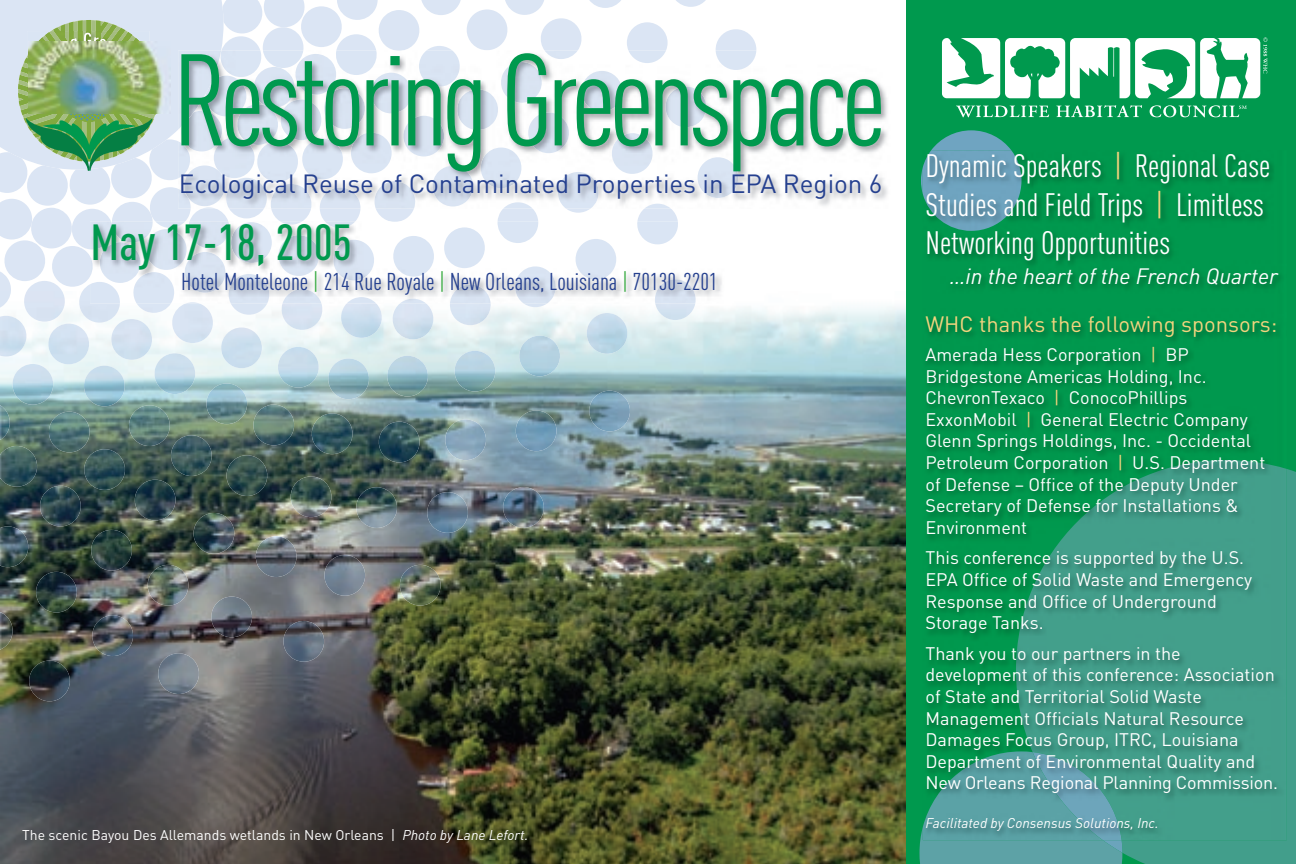
<style>
.page{position:relative;width:1296px;height:864px;background:#fff}
.page>*{position:absolute;margin:0;border:0;box-sizing:border-box;transform-origin:0 0}
.t1{font:128px "DIN Cond";letter-spacing:-.05em;color:#00994e}
.t2{font:500 50px "DIN Cond";color:#00994e}
.t3{font:32px/38.4px "DIN Cond";color:#fff}
.t4{font:26px "DIN";color:#25408f}
.t5{font:24px "DIN Cond";color:#25408f}
.t6{font:22px "DIN";color:#f3d47e}
.t7{font:italic 22px "DIN";color:#fff}
.t8{font:18px/21.6px "DIN";color:#fff}
.t9{font:14px "DIN";color:#fff}
.t10{font:italic 14px "DIN";color:#fff}
.s1{color:#40ae49}
.s2{font-style:italic}
.s3{color:#f3d47e}
</style>
<div class="page">
<img style="left:0;top:291px;width:907px;height:573px">
<div style="left:907px;top:0;width:389px;height:864px;background:#00994e"></div>
<svg style="left:956px;top:106px;width:93px;height:11px"></svg>
<svg style="left:1056px;top:105px;width:86px;height:12px"></svg>
<svg style="left:1150px;top:105px;width:97px;height:12px"></svg>
<svg style="left:942px;top:38px;width:325px;height:61px"></svg>
<img style="left:0;top:293px;width:11px;height:15px">
<img style="left:0;top:316px;width:28px;height:41px">
<img style="left:22px;top:293px;width:45px;height:29px">
<img style="left:0;top:405px;width:13px;height:35px">
<img style="left:10px;top:364px;width:46px;height:41px">
<img style="left:46px;top:324px;width:46px;height:40px">
<img style="left:76px;top:293px;width:44px;height:30px">
<img style="left:0;top:446px;width:40px;height:41px">
<img style="left:46px;top:412px;width:46px;height:40px">
<img style="left:81px;top:366px;width:46px;height:40px">
<img style="left:109px;top:319px;width:46px;height:41px">
<img style="left:137px;top:303px;width:33px;height:10px">
<img style="left:0;top:526px;width:30px;height:41px">
<img style="left:38px;top:486px;width:45px;height:40px">
<img style="left:82px;top:449px;width:45px;height:41px">
<img style="left:127px;top:405px;width:45px;height:41px">
<img style="left:153px;top:353px;width:44px;height:41px">
<img style="left:170px;top:303px;width:45px;height:40px">
<img style="left:0;top:612px;width:13px;height:38px">
<img style="left:36px;top:572px;width:41px;height:41px;border-radius:50%">
<img style="left:91px;top:530px;width:41px;height:41px;border-radius:50%">
<img style="left:135px;top:480px;width:41px;height:40px;border-radius:50%">
<img style="left:171px;top:435px;width:41px;height:41px">
<img style="left:206px;top:383px;width:41px;height:41px;border-radius:50%">
<img style="left:221px;top:327px;width:41px;height:41px;border-radius:50%">
<img style="left:231px;top:303px;width:36px;height:12px">
<img style="left:27px;top:661px;width:45px;height:40px">
<img style="left:91px;top:615px;width:44px;height:41px">
<img style="left:146px;top:565px;width:44px;height:41px">
<img style="left:192px;top:513px;width:44px;height:41px">
<img style="left:225px;top:455px;width:44px;height:41px">
<img style="left:252px;top:405px;width:44px;height:40px">
<img style="left:276px;top:347px;width:45px;height:41px">
<img style="left:281px;top:303px;width:43px;height:27px">
<img style="left:155px;top:653px;width:47px;height:41px">
<img style="left:209px;top:597px;width:46px;height:40px">
<img style="left:253px;top:536px;width:46px;height:41px">
<img style="left:288px;top:476px;width:46px;height:41px">
<img style="left:309px;top:413px;width:46px;height:41px">
<img style="left:325px;top:359px;width:47px;height:40px">
<img style="left:339px;top:303px;width:46px;height:35px">
<img style="left:281px;top:621px;width:46px;height:41px">
<img style="left:322px;top:555px;width:46px;height:41px">
<img style="left:353px;top:487px;width:47px;height:41px">
<img style="left:376px;top:422px;width:46px;height:40px">
<img style="left:384px;top:356px;width:47px;height:40px">
<img style="left:390px;top:303px;width:46px;height:36px">
<img style="left:398px;top:565px;width:45px;height:41px">
<img style="left:425px;top:492px;width:45px;height:41px">
<img style="left:443px;top:419px;width:45px;height:41px">
<img style="left:453px;top:351px;width:44px;height:41px">
<img style="left:450px;top:303px;width:41px;height:22px">
<img style="left:500px;top:487px;width:47px;height:41px">
<img style="left:513px;top:410px;width:46px;height:41px">
<img style="left:516px;top:336px;width:47px;height:40px">
<img style="left:524px;top:303px;width:23px;height:4px">
<img style="left:587px;top:391px;width:46px;height:40px">
<img style="left:584px;top:313px;width:46px;height:41px">
<img style="left:655px;top:303px;width:40px;height:17px">
<svg style="left:637px;top:209px;width:41px;height:12px"></svg>
<svg style="left:627px;top:22px;width:41px;height:29px"></svg>
<svg style="left:715px;top:29px;width:41px;height:22px"></svg>
<svg style="left:676px;top:0;width:30px;height:7px"></svg>
<img style="left:621px;top:51px;width:267px;height:155px">
<img style="left:644px;top:204px;width:27px;height:5px">
<img style="left:621px;top:133px;width:33px;height:41px">
<img style="left:621px;top:71px;width:3px;height:41px">
<img style="left:698px;top:157px;width:40px;height:41px;border-radius:50%">
<img style="left:666px;top:87px;width:40px;height:40px;border-radius:50%">
<img style="left:628px;top:51px;width:38px;height:12px">
<img style="left:716px;top:51px;width:40px;height:19px">
<img style="left:120px;top:291px;width:604px;height:12px">
<img style="left:90px;top:293px;width:30px;height:10px">
<img style="left:133px;top:293px;width:41px;height:10px">
<svg style="left:186px;top:302px;width:13px;height:1px"></svg>
<img style="left:229px;top:293px;width:40px;height:10px">
<img style="left:283px;top:293px;width:38px;height:10px">
<img style="left:347px;top:297px;width:29px;height:6px">
<img style="left:400px;top:299px;width:26px;height:4px">
<img style="left:450px;top:293px;width:41px;height:10px">
<img style="left:515px;top:293px;width:40px;height:10px">
<img style="left:657px;top:279px;width:37px;height:12px">
<img style="left:655px;top:291px;width:41px;height:12px">
<img style="left:637px;top:221px;width:41px;height:23px">
<svg style="left:0;top:0;width:621px;height:293px"></svg>
<div style="left:1122px;top:469px;width:174px;height:395px;background:#429e8b"></div>
<svg style="left:919px;top:827px;width:203px;height:37px;background:#5ba1a4"></svg>
<svg style="left:921px;top:130px;width:90px;height:64px"></svg>
<img style="left:926px;top:156px;width:355px;height:595px">
<img style="left:1016px;top:460px;width:271px;height:380px">
<img style="left:923px;top:751px;width:180px;height:89px">
<img style="left:1033px;top:752px;width:89px;height:88px">
<img style="left:923px;top:150px;width:98px;height:81px">
<img style="left:28px;top:42px;width:142px;height:72px">
<h1 class="t1" style="left:173px;top:26px;width:715px">Restoring Greenspace</h1>
<h3 class="t4" style="left:179px;top:168px;width:705px">Ecological Reuse of Contaminated Properties in EPA Region 6</h3>
<h2 class="t2" style="left:91px;top:213px;width:263px">May 17-18, 2005</h2>
<h3 class="t5" style="left:181px;top:268px;width:538px">Hotel Monteleone <span class="s1">|</span> 214 Rue Royale <span class="s1">|</span> New Orleans, Louisiana <span class="s1">|</span> 70130-2201</h3>
<p class="t9" style="left:22px;top:827px;width:508px">The scenic Bayou Des Allemands wetlands in New Orleans | <span class="s2">Photo by Lane Lefort.</span></p>
<h3 class="t3" style="left:926px;top:147px;width:346px">Dynamic Speakers <span class="s3">|</span> Regional Case<br>Studies and Field Trips <span class="s3">|</span> Limitless<br>Networking Opportunities</h3>
<p class="t7" style="left:950px;top:263px;width:330px">…in the heart of the French Quarter</p>
<p class="t6" style="left:926px;top:311px;width:353px">WHC thanks the following sponsors:</p>
<p class="t8" style="left:926px;top:343px;width:341px">Amerada Hess Corporation <span class="s3">|</span> BP Bridgestone Americas Holding, Inc.<br>ChevronTexaco <span class="s3">|</span> ConocoPhillips ExxonMobil <span class="s3">|</span> General Electric Company Glenn Springs Holdings, Inc. - Occidental Petroleum Corporation <span class="s3">|</span> U.S. Department of Defense – Office of the Deputy Under Secretary of Defense for Installations &amp; Environment</p>
<p class="t8" style="left:926px;top:547px;width:328px">This conference is supported by the U.S.<br>EPA Office of Solid Waste and Emergency<br>Response and Office of Underground<br>Storage Tanks.</p>
<p class="t8" style="left:926px;top:642px;width:354px">Thank you to our partners in the development of this conference: Association of State and Territorial Solid Waste Management Officials Natural Resource Damages Focus Group, ITRC, Louisiana Department of Environmental Quality and New Orleans Regional Planning Commission.</p>
<p class="t10" style="left:926px;top:814px;width:235px">Facilitated by Consensus Solutions, Inc.</p>
</div>
